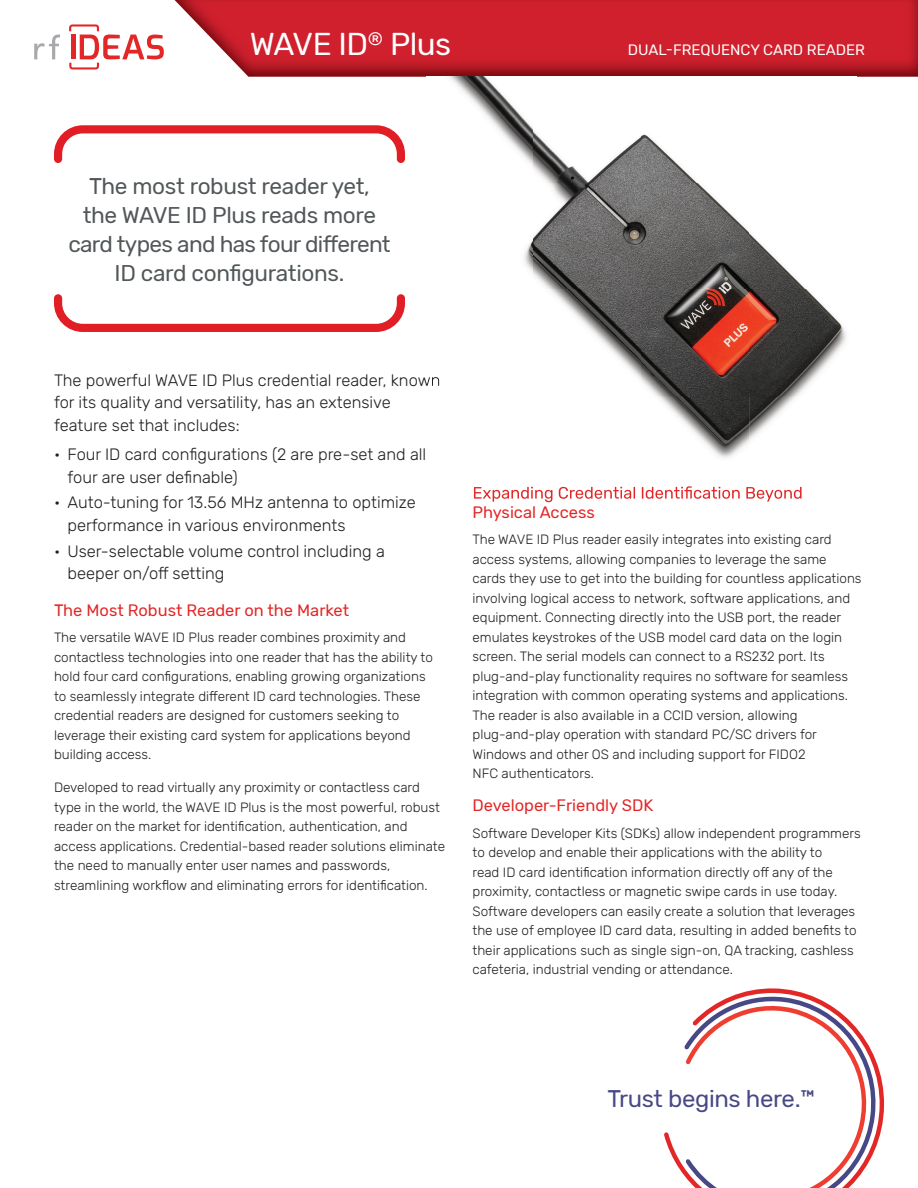
<style>
.page{position:relative;width:918px;height:1188px;background:#fff}
.page>*{position:absolute;margin:0;border:0;box-sizing:border-box;transform-origin:0 0}
.t1{font:31.5px "Rubik";letter-spacing:-.015em;color:#fff}
.t2{font:24px "Rubik";letter-spacing:-.015em;color:#474886}
.t3{font:22.65px/29.2px "Rubik";letter-spacing:-.015em;color:#525759;text-align:center}
.t4{font:300 16.5px/22.5px "Rubik";color:#231f20}
.t5{font:16.5px "Rubik";color:#e32626}
.t6{font:15px "Rubik";color:#fff}
.t7{font:300 13.5px/19.5px "Rubik";color:#231f20}
</style>
<div class="page">
<img style="left:175px;top:0;width:743px;height:77px">
<svg style="left:34px;top:35px;width:26px;height:24px"></svg>
<svg style="left:69px;top:24px;width:95px;height:45px"></svg>
<svg style="left:54px;top:294px;width:351px;height:38px"></svg>
<svg style="left:54px;top:125px;width:351px;height:38px"></svg>
<img style="left:450px;top:77px;width:396px;height:426px">
<img style="left:427px;top:377px;width:13px;height:9px">
<img style="left:474px;top:486px;width:329px;height:16px">
<svg style="left:664px;top:988px;width:220px;height:199px"></svg>
<h1 class="t1" style="left:250px;top:27px;width:203px">WAVE ID<sup>®</sup> Plus</h1>
<p class="t6" style="left:628px;top:41px;width:239px">DUAL-FREQUENCY CARD READER</p>
<h3 class="t3" style="left:68px;top:172px;width:324px">The most robust reader yet,<br>the WAVE ID Plus reads more card types and has four different<br>ID card configurations.</h3>
<p class="t4" style="left:54px;top:369px;width:388px">The powerful WAVE ID Plus credential reader, known for its quality and versatility, has an extensive feature set that includes:</p>
<p class="t4" style="left:67px;top:444px;width:360px;text-indent:-13px">• Four ID card configurations (2 are pre-set and all four are user definable)</p>
<p class="t4" style="left:67px;top:492px;width:350px;text-indent:-13px">• Auto-tuning for 13.56 MHz antenna to optimize performance in various environments</p>
<p class="t4" style="left:67px;top:540px;width:319px;text-indent:-13px">• User-selectable volume control including a beeper on/off setting</p>
<p class="t5" style="left:54px;top:601px;width:297px">The Most Robust Reader on the Market</p>
<p class="t7" style="left:54px;top:628px;width:380px">The versatile WAVE ID Plus reader combines proximity and contactless technologies into one reader that has the ability to hold four card configurations, enabling growing organizations to seamlessly integrate different ID card technologies. These credential readers are designed for customers seeking to leverage their existing card system for applications beyond building access.</p>
<p class="t7" style="left:54px;top:778px;width:393px">Developed to read virtually any proximity or contactless card type in the world, the WAVE ID Plus is the most powerful, robust reader on the market for identification, authentication, and access applications. Credential-based reader solutions eliminate the need to manually enter user names and passwords, streamlining workflow and eliminating errors for identification.</p>
<p class="t5" style="left:472px;top:503px;width:124px">Physical Access</p>
<p class="t7" style="left:472px;top:530px;width:391px">The WAVE ID Plus reader easily integrates into existing card access systems, allowing companies to leverage the same cards they use to get into the building for countless applications involving logical access to network, software applications, and equipment. Connecting directly into the USB port, the reader emulates keystrokes of the USB model card data on the login screen. The serial models can connect to a RS232 port. Its plug-and-play functionality requires no software for seamless integration with common operating systems and applications.<br>The reader is also available in a CCID version, allowing plug-and-play operation with standard PC/SC drivers for Windows and other OS and including support for FIDO2<br>NFC authenticators.</p>
<p class="t5" style="left:472px;top:796px;width:182px">Developer-Friendly SDK</p>
<p class="t7" style="left:472px;top:824px;width:390px">Software Developer Kits (SDKs) allow independent programmers to develop and enable their applications with the ability to<br>read ID card identification information directly off any of the proximity, contactless or magnetic swipe cards in use today.<br>Software developers can easily create a solution that leverages the use of employee ID card data, resulting in added benefits to their applications such as single sign-on, QA tracking, cashless cafeteria, industrial vending or attendance.</p>
<h2 class="t2" style="left:608px;top:1085px;width:209px">Trust begins here.™</h2>
</div>
